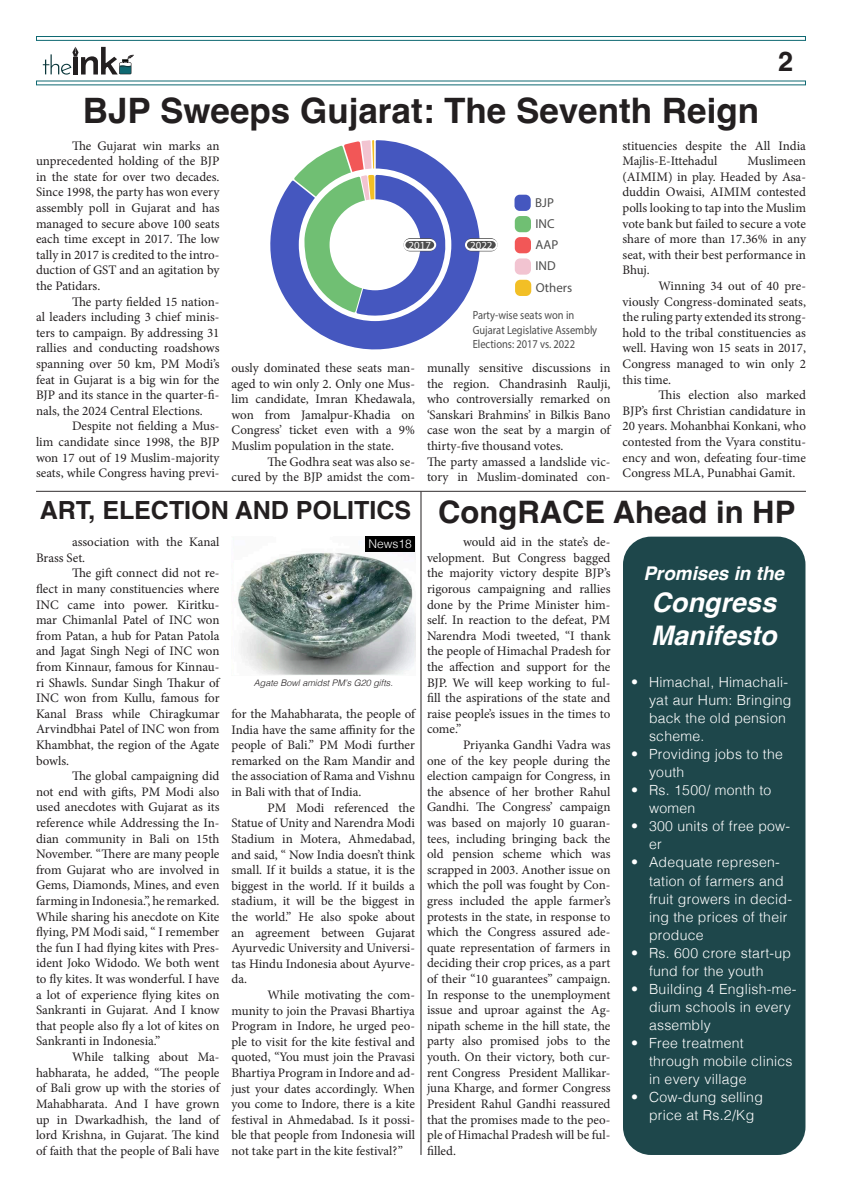
<style>
.page{position:relative;width:842px;height:1191px;background:#fff}
.page>*{position:absolute;margin:0;border:0;box-sizing:border-box;transform-origin:0 0}
.t1{font:700 35px "Helvetica";color:#231f20}
.t2{font:700 31px "Helvetica";color:#231f20}
.t3{font:italic 700 27px "Helvetica";color:#fff}
.t4{font:700 27px "Helvetica";color:#231f20}
.t5{font:700 25px "Helvetica";color:#231f20}
.t6{font:italic 700 18.9px "Helvetica";color:#fff}
.t7{font:300 14px/18px "Helvetica";letter-spacing:.02em;color:#fff}
.t8{font:13px/15.6px "Minion Pro";letter-spacing:-.005em;color:#231f20;text-align:justify}
.t9{font:12.9px/21.3px "Myriad Pro";color:#4d4d4d}
.t10{font:300 12px "Helvetica";color:#fff}
.t11{font:11.9px/14.2px "Myriad Pro";color:#4d4d4d;scale:.88 1}
.t12{font:10.9px "Myriad Pro";color:#fff}
.t13{font:italic 300 9px "Helvetica";color:#231f20}
</style>
<div class="page">
<div style="left:36px;top:36px;width:770px;height:5px;border:1px solid #0f6972"></div>
<svg style="left:43px;top:47px;width:91px;height:28px"></svg>
<svg style="left:270px;top:168px;width:210px;height:182px;fill:#4557bf"></svg>
<svg style="left:294px;top:140px;width:152px;height:176px"></svg>
<svg style="left:464px;top:238px;width:34px;height:14px"></svg>
<div style="left:514px;top:195px;width:17px;height:16px;background:#4557bf;border-radius:5px"></div>
<div style="left:515px;top:216px;width:16px;height:16px;background:#70bf73;border-radius:5px"></div>
<div style="left:515px;top:237px;width:16px;height:16px;background:#f25757;border-radius:5px"></div>
<div style="left:515px;top:258px;width:16px;height:17px;background:#f2c4d1;border-radius:5px"></div>
<div style="left:515px;top:280px;width:16px;height:16px;background:#f2bf26;border-radius:5px"></div>
<hr style="left:36px;top:491px;width:770px;height:1px;background:#231f20">
<div style="left:623px;top:536px;width:182px;height:619px;background:#1e474b;border-radius:28px"></div>
<hr style="left:421px;top:491px;width:1px;height:664px;background:#231f20">
<img style="left:233px;top:538px;width:182px;height:137px">
<div style="left:365px;top:536px;width:50px;height:15px;background:#000"></div>
<p class="t1" style="left:83px;top:89px;width:678px">BJP Sweeps Gujarat: The Seventh Reign</p>
<p class="t4" style="left:778px;top:45px;width:17px">2</p>
<p class="t8" style="left:36px;top:138px;width:185px;text-indent:36px">The Gujarat win marks an unprecedented holding of the BJP in the state for over two decades.<br>Since 1998, the party has won every assembly poll in Gujarat and has managed to secure above 100 seats each time except in 2017. The low tally in 2017 is credited to the intro&shy;duction of GST and an agitation by the Patidars.</p>
<p class="t8" style="left:36px;top:294px;width:185px;text-indent:36px">The party fielded 15 nation&shy;al leaders including 3 chief minis&shy;ters to campaign. By addressing 31 rallies and conducting roadshows spanning over 50 km, PM Modi’s feat in Gujarat is a big win for the BJP and its stance in the quarter-fi&shy;nals, the 2024 Central Elections.</p>
<p class="t8" style="left:36px;top:418px;width:185px;text-indent:36px">Despite not fielding a Mus&shy;lim candidate since 1998, the BJP won 17 out of 19 Muslim-majority seats, while Congress having previ-</p>
<p class="t12" style="left:409px;top:238px;width:24px">2017</p>
<p class="t12" style="left:470px;top:238px;width:24px">2022</p>
<p class="t9" style="left:535px;top:191px;width:38px">BJP<br>INC<br>AAP<br>IND<br>Others</p>
<p class="t8" style="left:231px;top:360px;width:185px">ously dominated these seats man&shy;aged to win only 2. Only one Mus&shy;lim candidate, Imran Khedawala, won from Jamalpur-Khadia on Congress’ ticket even with a 9% Muslim population in the state.</p>
<p class="t8" style="left:231px;top:454px;width:185px;text-align:right">The Godhra seat was also se-<br>cured by the BJP amidst the com-</p>
<p class="t11" style="left:473px;top:308px;width:143px">Party-wise seats won in<br>Gujarat Legislative Assembly<br>Elections: 2017 vs. 2022</p>
<p class="t8" style="left:427px;top:360px;width:185px">munally sensitive discussions in the region. Chandrasinh Raulji, who controversially remarked on ‘Sanskari Brahmins’ in Bilkis Bano case won the seat by a margin of thirty-five thousand votes.</p>
<p class="t8" style="left:427px;top:454px;width:185px">The party amassed a landslide vic&shy;tory in Muslim-dominated con-</p>
<p class="t8" style="left:622px;top:138px;width:185px">stituencies despite the All India<br>Majlis-E-Ittehadul</p>
<p class="t8" style="left:622px;top:153px;width:185px;text-indent:125px">Muslimeen (AIMIM) in play. Headed by Asa&shy;duddin Owaisi, AIMIM contested polls looking to tap into the Muslim vote bank but failed to secure a vote share of more than 17.36% in any seat, with their best performance in Bhuj.</p>
<p class="t8" style="left:622px;top:278px;width:185px;text-indent:36px">Winning 34 out of 40 pre&shy;viously Congress-dominated seats, the ruling party extended its strong&shy;hold to the tribal constituencies as well. Having won 15 seats in 2017, Congress managed to win only 2 this time.</p>
<p class="t8" style="left:622px;top:387px;width:185px;text-indent:36px">This election also marked BJP’s first Christian candidature in 20 years. Mohanbhai Konkani, who contested from the Vyara constitu&shy;ency and won, defeating four-time Congress MLA, Punabhai Gamit.</p>
<p class="t5" style="left:40px;top:494px;width:373px">ART, ELECTION AND POLITICS</p>
<p class="t2" style="left:438px;top:493px;width:359px">CongRACE Ahead in HP</p>
<p class="t8" style="left:36px;top:534px;width:185px;text-indent:36px">association with the Kanal<br>Brass Set.</p>
<p class="t8" style="left:36px;top:565px;width:185px;text-indent:36px">The gift connect did not re&shy;flect in many constituencies where INC came into power. Kiritku&shy;mar Chimanlal Patel of INC won from Patan, a hub for Patan Patola and Jagat Singh Negi of INC won from Kinnaur, famous for Kinnau&shy;ri Shawls. Sundar Singh Thakur of INC won from Kullu, famous for Kanal Brass while Chiragkumar Arvindbhai Patel of INC won from Khambhat, the region of the Agate bowls.</p>
<p class="t8" style="left:36px;top:768px;width:185px;text-indent:36px">The global campaigning did not end with gifts, PM Modi also used anecdotes with Gujarat as its reference while Addressing the In&shy;dian community in Bali on 15th November. “There are many people from Gujarat who are involved in Gems, Diamonds, Mines, and even farming in Indonesia.”, he remarked.<br>While sharing his anecdote on Kite flying, PM Modi said, “ I remember the fun I had flying kites with Pres&shy;ident Joko Widodo. We both went to fly kites. It was wonderful. I have a lot of experience flying kites on Sankranti in Gujarat. And I know that people also fly a lot of kites on Sankranti in Indonesia.”</p>
<p class="t8" style="left:36px;top:1049px;width:185px;text-indent:36px">While talking about Ma&shy;habharata, he added, “The people of Bali grow up with the stories of Mahabharata. And I have grown up in Dwarkadhish, the land of lord Krishna, in Gujarat. The kind of faith that the people of Bali have</p>
<p class="t10" style="left:369px;top:534px;width:45px">News18</p>
<p class="t13" style="left:254px;top:675px;width:141px">Agate Bowl amidst PM’s G20 gifts.</p>
<p class="t8" style="left:231px;top:706px;width:185px">for the Mahabharata, the people of India have the same affinity for the people of Bali.” PM Modi further remarked on the Ram Mandir and the association of Rama and Vishnu in Bali with that of India.</p>
<p class="t8" style="left:231px;top:800px;width:185px;text-indent:36px">PM Modi referenced the Statue of Unity and Narendra Modi Stadium in Motera, Ahmedabad, and said, “ Now India doesn’t think small. If it builds a statue, it is the biggest in the world. If it builds a stadium, it will be the biggest in the world.” He also spoke about an agreement between Gujarat Ayurvedic University and Universi&shy;tas Hindu Indonesia about Ayurve&shy;da.</p>
<p class="t8" style="left:231px;top:987px;width:185px;text-indent:36px">While motivating the com&shy;munity to join the Pravasi Bhartiya Program in Indore, he urged peo&shy;ple to visit for the kite festival and quoted, “You must join the Pravasi Bhartiya Program in Indore and ad&shy;just your dates accordingly. When you come to Indore, there is a kite festival in Ahmedabad. Is it possi&shy;ble that people from Indonesia will not take part in the kite festival?”</p>
<p class="t8" style="left:427px;top:534px;width:185px;text-indent:36px">would aid in the state’s de&shy;velopment. But Congress bagged the majority victory despite BJP’s rigorous campaigning and rallies done by the Prime Minister him&shy;self. In reaction to the defeat, PM Narendra Modi tweeted, “I thank the people of Himachal Pradesh for the affection and support for the BJP. We will keep working to ful&shy;fill the aspirations of the state and raise people’s issues in the times to come.”</p>
<p class="t8" style="left:427px;top:737px;width:185px;text-indent:36px">Priyanka Gandhi Vadra was one of the key people during the election campaign for Congress, in the absence of her brother Rahul Gandhi. The Congress’ campaign was based on majorly 10 guaran&shy;tees, including bringing back the old pension scheme which was scrapped in 2003. Another issue on which the poll was fought by Con&shy;gress included the apple farmer’s protests in the state, in response to which the Congress assured ade&shy;quate representation of farmers in deciding their crop prices, as a part of their “10 guarantees” campaign.<br>In response to the unemployment issue and uproar against the Ag&shy;nipath scheme in the hill state, the party also promised jobs to the youth. On their victory, both cur&shy;rent Congress President Mallikar&shy;juna Kharge, and former Congress President Rahul Gandhi reassured that the promises made to the peo&shy;ple of Himachal Pradesh will be ful&shy;filled.</p>
<p class="t6" style="left:643px;top:561px;width:142px">Promises in the</p>
<p class="t3" style="left:651px;top:586px;width:126px">Congress</p>
<p class="t3" style="left:651px;top:618px;width:128px">Manifesto</p>
<p class="t7" style="left:649px;top:672px;width:144px;text-indent:-18px">• Himachal, Himachali&shy;yat aur Hum: Bringing back the old pension scheme.</p>
<p class="t7" style="left:649px;top:744px;width:135px;text-indent:-18px">• Providing jobs to the youth</p>
<p class="t7" style="left:649px;top:780px;width:124px;text-indent:-18px">• Rs. 1500/ month to women</p>
<p class="t7" style="left:649px;top:816px;width:143px;text-indent:-18px">• 300 units of free pow&shy;er</p>
<p class="t7" style="left:649px;top:852px;width:145px;text-indent:-18px">• Adequate represen&shy;tation of farmers and fruit growers in decid&shy;ing the prices of their produce</p>
<p class="t7" style="left:649px;top:942px;width:144px;text-indent:-18px">• Rs. 600 crore start-up fund for the youth</p>
<p class="t7" style="left:649px;top:978px;width:149px;text-indent:-18px">• Building 4 English-me&shy;dium schools in every assembly</p>
<p class="t7" style="left:649px;top:1032px;width:145px;text-indent:-18px">• Free treatment through mobile clinics in every village</p>
<p class="t7" style="left:649px;top:1086px;width:115px;text-indent:-18px">• Cow-dung selling price at Rs.2/Kg</p>
</div>
